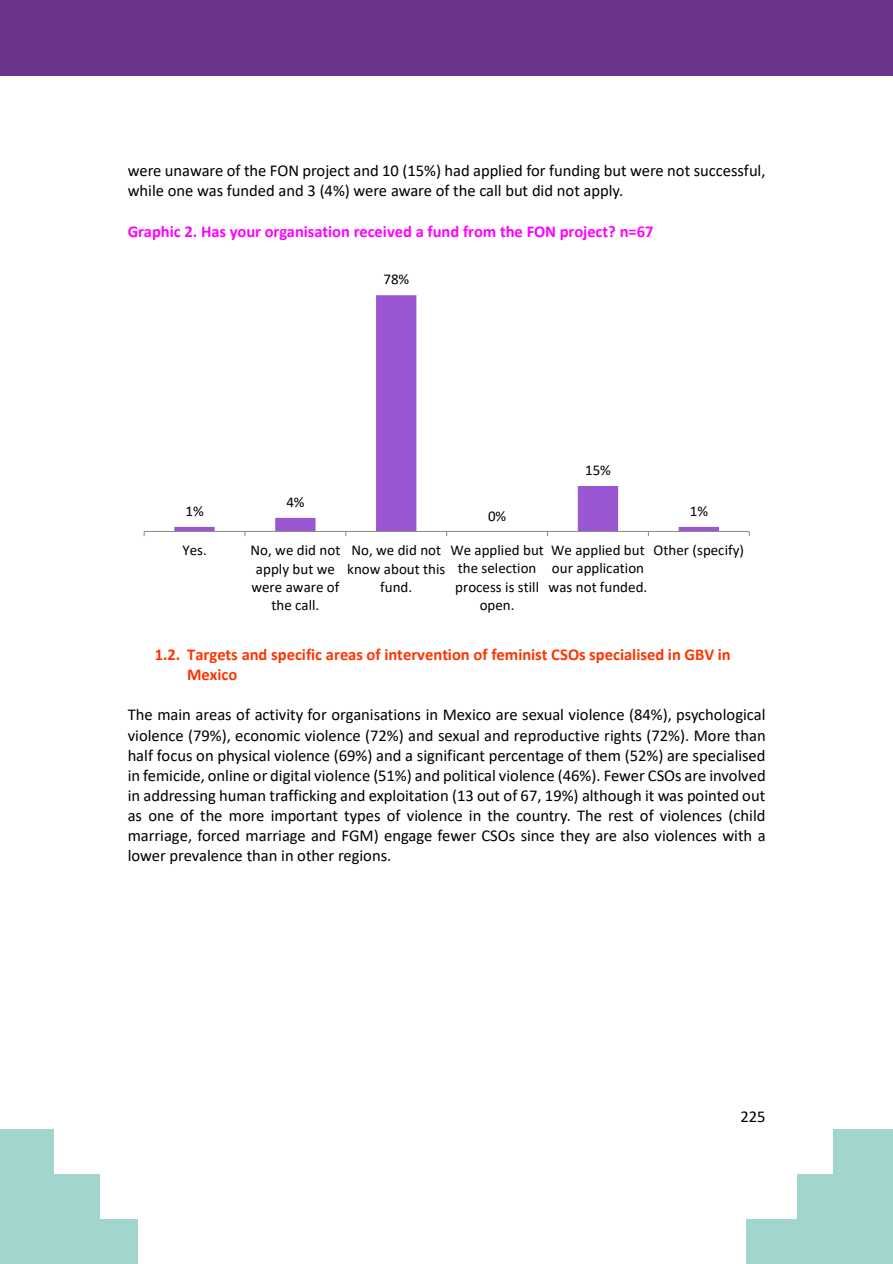
<style>
.page{position:relative;width:893px;height:1264px;background:#fff}
.page>*{position:absolute;margin:0;border:0;box-sizing:border-box;transform-origin:0 0}
.t1{font:16.5px/20.1px "Calibri";letter-spacing:-.005em;color:#000}
.t2{font:700 16.5px/20.1px "Calibri";color:#f30}
.t3{font:700 16.5px "Calibri";letter-spacing:-.005em;color:#f0f}
.t4{font:15px/18.3px "Calibri";letter-spacing:.005em;color:#000;text-align:center}
</style>
<div class="page">
<svg style="left:174px;top:295px;width:545px;height:236px"></svg>
<hr style="left:144px;top:531px;width:605px;height:1px;background:#898989">
<div style="left:0;top:0;width:892px;height:75px;background:#6c338a"></div>
<div style="left:0;top:1219px;width:137px;height:44px;background:#a2d5ce"></div>
<div style="left:0;top:1174px;width:100px;height:45px;background:#a2d5ce"></div>
<div style="left:0;top:1129px;width:53px;height:45px;background:#a2d5ce"></div>
<div style="left:746px;top:1219px;width:146px;height:44px;background:#a2d5ce"></div>
<div style="left:797px;top:1174px;width:95px;height:45px;background:#a2d5ce"></div>
<div style="left:833px;top:1129px;width:59px;height:45px;background:#a2d5ce"></div>
<p class="t1" style="left:128px;top:160px;width:639px">were unaware of the FON project and 10 (15%) had applied for funding but were not successful, while one was funded and 3 (4%) were aware of the call but did not apply.</p>
<p class="t3" style="left:128px;top:219px;width:527px">Graphic 2. Has your organisation received a fund from the FON project? n=67</p>
<p class="t4" style="left:185px;top:501px;width:20px">1%</p>
<p class="t4" style="left:383px;top:270px;width:27px">78%</p>
<p class="t4" style="left:286px;top:492px;width:20px">4%</p>
<p class="t4" style="left:488px;top:506px;width:20px">0%</p>
<p class="t4" style="left:585px;top:460px;width:27px">15%</p>
<p class="t4" style="left:689px;top:501px;width:20px">1%</p>
<p class="t4" style="left:182px;top:540px;width:26px">Yes.</p>
<p class="t4" style="left:250px;top:540px;width:91px">No, we did not apply but we were aware of the call.</p>
<p class="t4" style="left:347px;top:540px;width:100px">No, we did not know about this fund.</p>
<p class="t4" style="left:450px;top:540px;width:95px">We applied but the selection process is still open.</p>
<p class="t4" style="left:548px;top:540px;width:100px;text-align:left">We applied but our application was not funded.</p>
<p class="t4" style="left:653px;top:540px;width:92px">Other (specify)</p>
<p class="t2" style="left:187px;top:644px;width:545px;text-indent:-32px">1.2. Targets and specific areas of intervention of feminist CSOs specialised in GBV in<br>Mexico</p>
<p class="t1" style="left:128px;top:704px;width:639px;text-align:justify">The main areas of activity for organisations in Mexico are sexual violence (84%), psychological violence (79%), economic violence (72%) and sexual and reproductive rights (72%). More than half focus on physical violence (69%) and a significant percentage of them (52%) are specialised in femicide, online or digital violence (51%) and political violence (46%). Fewer CSOs are involved in addressing human trafficking and exploitation (13 out of 67, 19%) although it was pointed out as one of the more important types of violence in the country. The rest of violences (child marriage, forced marriage and FGM) engage fewer CSOs since they are also violences with a lower prevalence than in other regions.</p>
<p class="t1" style="left:740px;top:1106px;width:27px">225</p>
</div>
